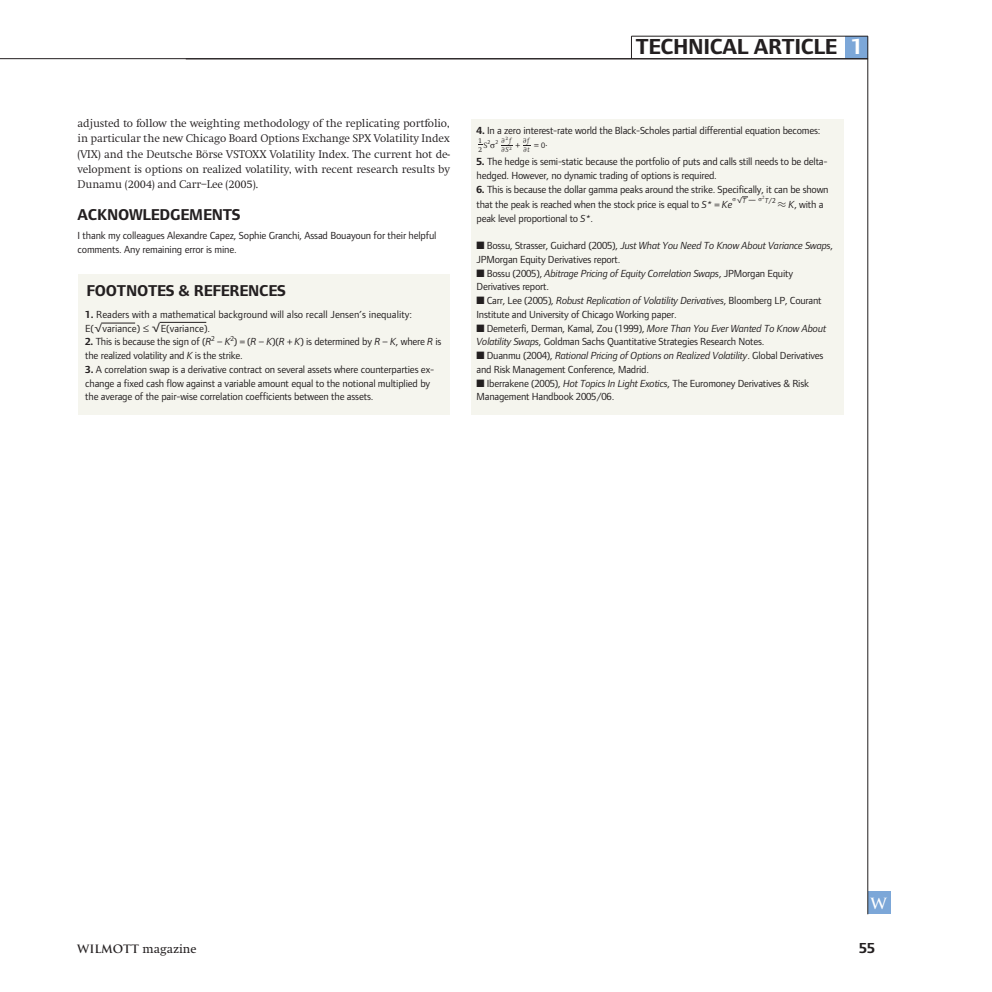
<style>
.page{position:relative;width:992px;height:992px;background:#fff}
.page>*{position:absolute;margin:0;border:0;box-sizing:border-box;transform-origin:0 0}
.t1{font:700 22.5px "Foundry Form Sans";letter-spacing:-.015em;color:#231f20}
.t2{font:700 16.25px "Foundry Form Sans";letter-spacing:-.015em;color:#231f20}
.t3{font:700 15px "Foundry Form Sans";color:#231f20}
.t4{font:700 15px "Trajan";color:#fff}
.t5{font:12.5px "Swift EF";color:#231f20}
.t6{font:300 11.5px/15px "Swift EF";letter-spacing:-.015em;color:#231f20;text-align:justify}
.t7{font:10.62px/13.8px "Foundry Form Sans";letter-spacing:-.02em;color:#231f20}
.t8{font:10.62px/13.8px "Foundry Form Sans";color:#231f20}
.t9{font:9.38px "Foundry Form Sans";color:#231f20}
.t10{font:7.5px "MTMI";color:#231f20}
.t11{font:300 7.5px/8.8px "Swift EF";color:#231f20}
.t12{font:5.75px "Foundry Form Sans";color:#231f20}
.s1{font-weight:700}
.s2{font-size:12.5px}
.s3{font-size:13.75px}
.s4{font-style:italic}
.s5{color:#fff}
.s6{font-family:"Swift EF";font-weight:300;font-style:italic}
.s7{font-size:8.12px}
.s8{font-size:10.62px}
.s9{font-family:"MTSYN";font-size:11.25px}
.s10{font-family:"Trajan";font-weight:700;font-size:11.25px}
</style>
<div class="page">
<div style="left:867px;top:891px;width:23px;height:22px;background:#7ca7d8"></div>
<div style="left:845px;top:36px;width:22px;height:23px;background:#7ca7d8"></div>
<hr style="left:631px;top:36px;width:236px;height:1px;background:#231f20">
<svg style="left:631px;top:36px;width:1px;height:22px"></svg>
<hr style="left:186px;top:59px;width:681px;height:1px;background:#231f20">
<hr style="left:867px;top:36px;width:1px;height:878px;background:#231f20">
<div style="left:471px;top:119px;width:372px;height:295px;background:#f5f5ee"></div>
<div style="left:78px;top:274px;width:371px;height:140px;background:#f5f5ee"></div>
<hr style="left:101px;top:322px;width:34px;height:1px;background:#231f20">
<hr style="left:159px;top:322px;width:47px;height:1px;background:#231f20">
<hr style="left:0;top:58px;width:867px;height:1px;background:#231f20">
<p class="t6" style="left:78px;top:117px;width:374px">adjusted to follow the weighting methodology of the replicating portfolio, in particular the new Chicago Board Options Exchange SPX Volatility Index (VIX) and the Deutsche Börse VSTOXX Volatility Index. The current hot de&shy;velopment is options on realized volatility, with recent research results by Dunamu (2004) and Carr–Lee (2005).</p>
<h2 class="t2" style="left:78px;top:208px;width:164px">ACKNOWLEDGEMENTS</h2>
<p class="t7" style="left:78px;top:229px;width:360px">I thank my colleagues Alexandre Capez, Sophie Granchi, Assad Bouayoun for their helpful comments. Any remaining error is mine.</p>
<h2 class="t2" style="left:87px;top:284px;width:201px">FOOTNOTES &amp; REFERENCES</h2>
<p class="t8" style="left:85px;top:308px;width:328px"><span class="s1">1.</span> Readers with a mathematical background will also recall Jensen’s inequality:<br>E(<span class="s2">√</span>variance) ≤ <span class="s3">√</span>E(variance).</p>
<p class="t7" style="left:85px;top:336px;width:358px"><span class="s1">2.</span> This is because the sign of (<span class="s4">R</span><sup>2</sup> – <span class="s4">K</span><sup>2</sup>) = (<span class="s4">R</span> – <span class="s4">K</span>)(<span class="s4">R</span> + <span class="s4">K</span>) is determined by <span class="s4">R</span> – <span class="s4">K</span>, where <span class="s4">R</span> is the realized volatility and <span class="s4">K</span> is the strike.</p>
<p class="t7" style="left:85px;top:363px;width:350px"><span class="s1">3.</span> A correlation swap is a derivative contract on several assets where counterparties ex&shy;change a fixed cash flow against a variable amount equal to the notional multiplied by the average of the pair-wise correlation coefficients between the assets.</p>
<h1 class="t1" style="left:635px;top:38px;width:229px">TECHNICAL ARTICLE <span class="s5">1</span></h1>
<p class="t7" style="left:476px;top:125px;width:345px"><span class="s1">4.</span> In a zero interest-rate world the Black-Scholes partial differential equation becomes:</p>
<p class="t11" style="left:478px;top:137px;width:11px">1<br>2<sup>S</sup></p>
<p class="t12" style="left:487px;top:140px;width:25px">2 2 <sup>∂</sup><sup>2</sup><sup>f</sup></p>
<p class="t10" style="left:522px;top:137px;width:8px">∂<span class="s6">f</span></p>
<p class="t9" style="left:534px;top:141px;width:15px">= <span class="s7">0</span><span class="s8">.</span></p>
<p class="t7" style="left:476px;top:156px;width:352px"><span class="s1">5.</span> The hedge is semi-static because the portfolio of puts and calls still needs to be delta&shy;hedged. However, no dynamic trading of options is required.</p>
<p class="t7" style="left:476px;top:183px;width:353px;line-height:15px"><span class="s1">6.</span> This is because the dollar gamma peaks around the strike. Specifically, it can be shown that the peak is reached when the stock price is equal to <span class="s4">S*</span> = <span class="s4">Ke</span> <sup>√</sup><sup>T</sup> <sup>−</sup> <sup>T</sup><sup>/2</sup> <span class="s9">≈</span> <span class="s4">K</span>, with a</p>
<p class="t7" style="left:476px;top:212px;width:118px">peak level proportional to <span class="s4">S*</span>.</p>
<p class="t7" style="left:476px;top:240px;width:358px">■ Bossu, Strasser, Guichard (2005), <span class="s4">Just What You Need To Know About Variance Swaps</span>,<br>JPMorgan Equity Derivatives report.</p>
<p class="t7" style="left:476px;top:267px;width:318px">■ Bossu (2005), <span class="s4">Abitrage Pricing of Equity Correlation Swaps</span>, JPMorgan Equity<br>Derivatives report.</p>
<p class="t7" style="left:476px;top:295px;width:346px">■ Carr, Lee (2005), <span class="s4">Robust Replication of Volatility Derivatives</span>, Bloomberg LP, Courant<br>Institute and University of Chicago Working paper.</p>
<p class="t7" style="left:476px;top:322px;width:351px">■ Demeterfi, Derman, Kamal, Zou (1999), <span class="s4">More Than You Ever Wanted To Know About<br>Volatility Swaps</span>, Goldman Sachs Quantitative Strategies Research Notes.</p>
<p class="t7" style="left:476px;top:350px;width:348px">■ Duanmu (2004), <span class="s4">Rational Pricing of Options on Realized Volatility</span>. Global Derivatives and Risk Management Conference, Madrid.</p>
<p class="t7" style="left:476px;top:377px;width:334px">■ Iberrakene (2005), <span class="s4">Hot Topics In Light Exotics</span>, The Euromoney Derivatives &amp; Risk<br>Management Handbook 2005/06.</p>
<p class="t10" style="left:501px;top:147px;width:30px">∂<span class="s6">S</span><sup>2</sup> <sup>+</sup> ∂<span class="s6">t</span></p>
<h3 class="t4" style="left:870px;top:895px;width:18px">W</h3>
<p class="t5" style="left:77px;top:943px;width:121px"><span class="s10">Wilmott</span> magazine</p>
<h3 class="t3" style="left:859px;top:941px;width:17px">55</h3>
</div>
